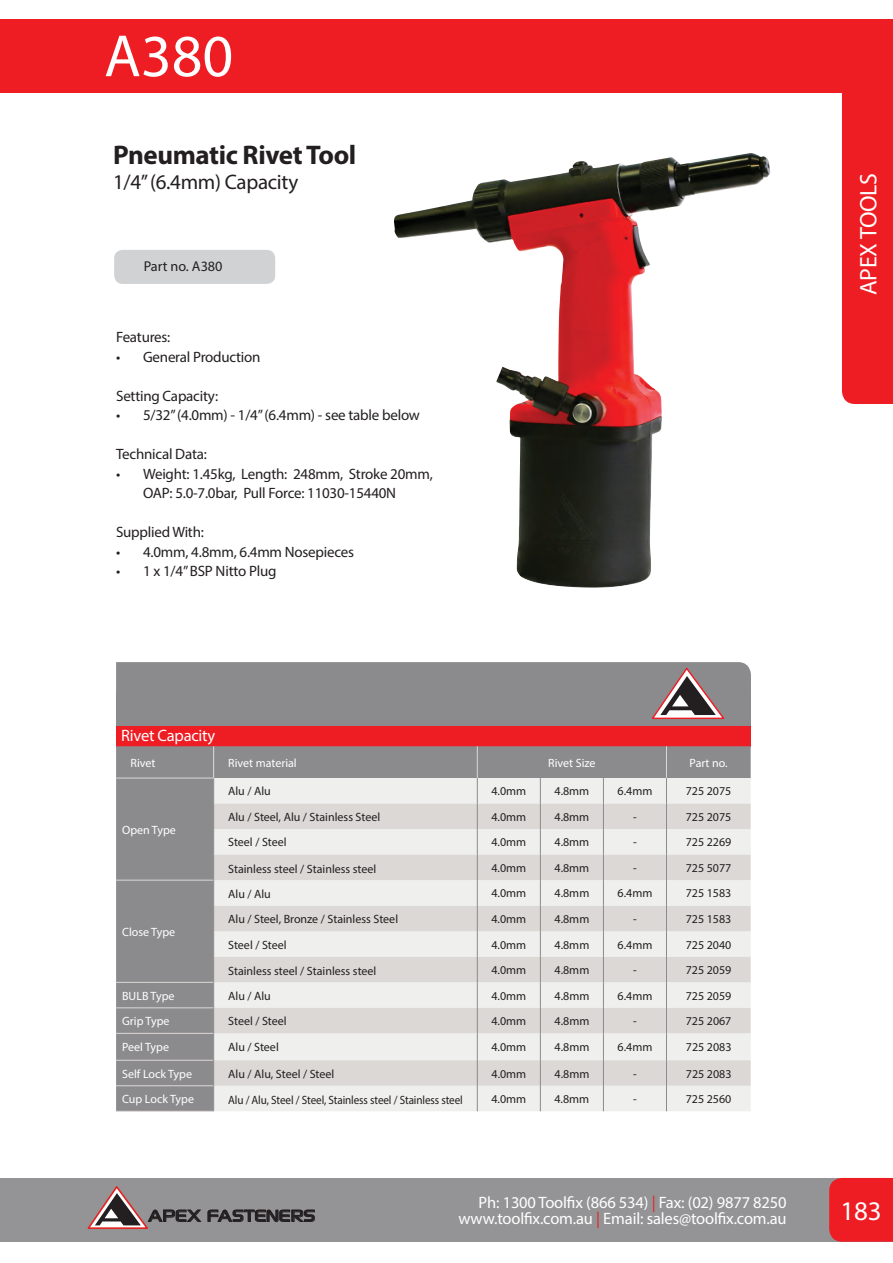
<style>
.page{position:relative;width:893px;height:1263px;background:#fff}
.page>*{position:absolute;margin:0;border:0;box-sizing:border-box;transform-origin:0 0}
.t1{font:60px "Myriad Pro";color:#fff}
.t2{font:700 27px "Myriad Pro";letter-spacing:-.015em;color:#231f20}
.t3{font:27px "Myriad Pro";color:#fff}
.t4{font:24px "Myriad Pro";letter-spacing:-.01em;color:#fff}
.t5{font:23.1px "Sony Sketch EF";letter-spacing:-.01em;color:#231f20}
.t6{font:21px "Myriad Pro";letter-spacing:-.015em;color:#231f20}
.t7{font:16.5px "Myriad Pro";letter-spacing:-.01em;color:#fff}
.t8{font:15px/19.5px "Myriad Pro";letter-spacing:-.015em;color:#231f20}
.t9{font:14.25px "Myriad Pro";color:#231f20}
.t10{font:12px "Myriad Pro";color:#231f20}
.t11{font:12px "Myriad Pro";color:#fff}
.t12{font:12px "Myriad Pro";color:#231f20;scale:.93 1}
.s1{color:#e32525}
</style>
<div class="page">
<img style="left:394px;top:153px;width:357px;height:435px">
<div style="left:0;top:1178px;width:893px;height:64px;background:#949496"></div>
<div style="left:829px;top:1178px;width:64px;height:64px;background:#ee1d23"></div>
<svg style="left:87px;top:1186px;width:228px;height:43px"></svg>
<div style="left:0;top:19px;width:893px;height:74px;background:#ee1d23"></div>
<div style="left:842px;top:93px;width:51px;height:311px;background:#ee1d23"></div>
<div style="left:114px;top:250px;width:161px;height:34px;background:#d1d2d4;border-radius:9px"></div>
<div style="left:116px;top:726px;width:635px;height:21px;background:#ee1d23"></div>
<div style="left:116px;top:662px;width:635px;height:64px;background:#8b8a8d"></div>
<hr style="left:116px;top:1111px;width:98px;height:1px;background:#dcd8d5">
<svg style="left:116px;top:746px;width:635px;height:365px;background:#d1cfce"></svg>
<h1 class="t1" style="left:104px;top:19px;width:131px">A380</h1>
<h2 class="t2" style="left:113px;top:137px;width:245px">Pneumatic Rivet Tool</h2>
<h3 class="t6" style="left:113px;top:169px;width:187px">1/4’’ (6.4mm) Capacity</h3>
<p class="t9" style="left:144px;top:258px;width:80px">Part no. A380</p>
<p class="t8" style="left:116px;top:327px;width:56px">Features:</p>
<p class="t8" style="left:116px;top:347px;width:146px">• General Production</p>
<p class="t8" style="left:116px;top:386px;width:104px">Setting Capacity:</p>
<p class="t8" style="left:116px;top:405px;width:305px">• 5/32” (4.0mm) - 1/4” (6.4mm) - see table below</p>
<p class="t8" style="left:116px;top:444px;width:92px">Technical Data:</p>
<p class="t8" style="left:143px;top:464px;width:291px;text-indent:-27px">• Weight: 1.45kg, Length: 248mm, Stroke 20mm,<br>OAP: 5.0-7.0bar, Pull Force: 11030-15440N</p>
<p class="t8" style="left:116px;top:522px;width:89px">Supplied With:</p>
<p class="t8" style="left:116px;top:542px;width:239px">• 4.0mm, 4.8mm, 6.4mm Nosepieces</p>
<p class="t8" style="left:116px;top:561px;width:162px">• 1 x 1/4” BSP Nitto Plug</p>
<h3 class="t4" style="left:854px;top:295px;width:124px;rotate:-90deg">APEX TOOLS</h3>
<h3 class="t7" style="left:121px;top:725px;width:96px">Rivet Capacity</h3>
<p class="t11" style="left:131px;top:755px;width:26px">Rivet</p>
<p class="t11" style="left:228px;top:755px;width:70px">Rivet material</p>
<p class="t11" style="left:548px;top:755px;width:49px">Rivet Size</p>
<p class="t11" style="left:690px;top:755px;width:40px">Part no.</p>
<p class="t11" style="left:122px;top:822px;width:55px">Open Type</p>
<p class="t11" style="left:122px;top:924px;width:55px">Close Type</p>
<p class="t10" style="left:228px;top:784px;width:44px">Alu / Alu</p>
<p class="t10" style="left:491px;top:784px;width:36px">4.0mm</p>
<p class="t10" style="left:554px;top:784px;width:36px">4.8mm</p>
<p class="t10" style="left:618px;top:784px;width:36px">6.4mm</p>
<p class="t10" style="left:686px;top:784px;width:47px">725 2075</p>
<p class="t10" style="left:228px;top:809px;width:154px">Alu / Steel, Alu / Stainless Steel</p>
<p class="t10" style="left:491px;top:809px;width:36px">4.0mm</p>
<p class="t10" style="left:554px;top:809px;width:36px">4.8mm</p>
<p class="t10" style="left:633px;top:809px;width:5px">-</p>
<p class="t10" style="left:686px;top:809px;width:47px">725 2075</p>
<p class="t10" style="left:228px;top:835px;width:60px">Steel / Steel</p>
<p class="t10" style="left:491px;top:835px;width:36px">4.0mm</p>
<p class="t10" style="left:554px;top:835px;width:36px">4.8mm</p>
<p class="t10" style="left:633px;top:835px;width:5px">-</p>
<p class="t10" style="left:686px;top:835px;width:47px">725 2269</p>
<p class="t10" style="left:228px;top:861px;width:150px">Stainless steel / Stainless steel</p>
<p class="t10" style="left:491px;top:860px;width:36px">4.0mm</p>
<p class="t10" style="left:554px;top:860px;width:36px">4.8mm</p>
<p class="t10" style="left:633px;top:860px;width:5px">-</p>
<p class="t10" style="left:686px;top:860px;width:47px">725 5077</p>
<p class="t10" style="left:228px;top:887px;width:44px">Alu / Alu</p>
<p class="t10" style="left:491px;top:886px;width:36px">4.0mm</p>
<p class="t10" style="left:554px;top:886px;width:36px">4.8mm</p>
<p class="t10" style="left:618px;top:886px;width:36px">6.4mm</p>
<p class="t10" style="left:686px;top:886px;width:47px">725 1583</p>
<p class="t10" style="left:228px;top:912px;width:171px">Alu / Steel, Bronze / Stainless Steel</p>
<p class="t10" style="left:491px;top:912px;width:36px">4.0mm</p>
<p class="t10" style="left:554px;top:912px;width:36px">4.8mm</p>
<p class="t10" style="left:633px;top:912px;width:5px">-</p>
<p class="t10" style="left:686px;top:912px;width:47px">725 1583</p>
<p class="t10" style="left:228px;top:937px;width:60px">Steel / Steel</p>
<p class="t10" style="left:491px;top:937px;width:36px">4.0mm</p>
<p class="t10" style="left:554px;top:937px;width:36px">4.8mm</p>
<p class="t10" style="left:618px;top:937px;width:36px">6.4mm</p>
<p class="t10" style="left:686px;top:937px;width:47px">725 2040</p>
<p class="t10" style="left:228px;top:963px;width:150px">Stainless steel / Stainless steel</p>
<p class="t10" style="left:491px;top:963px;width:36px">4.0mm</p>
<p class="t10" style="left:554px;top:963px;width:36px">4.8mm</p>
<p class="t10" style="left:633px;top:963px;width:5px">-</p>
<p class="t10" style="left:686px;top:963px;width:47px">725 2059</p>
<p class="t11" style="left:122px;top:988px;width:54px">BULB Type</p>
<p class="t10" style="left:228px;top:989px;width:44px">Alu / Alu</p>
<p class="t10" style="left:491px;top:988px;width:36px">4.0mm</p>
<p class="t10" style="left:554px;top:988px;width:36px">4.8mm</p>
<p class="t10" style="left:618px;top:988px;width:36px">6.4mm</p>
<p class="t10" style="left:686px;top:988px;width:47px">725 2059</p>
<p class="t11" style="left:122px;top:1014px;width:49px">Grip Type</p>
<p class="t10" style="left:228px;top:1014px;width:60px">Steel / Steel</p>
<p class="t10" style="left:491px;top:1014px;width:36px">4.0mm</p>
<p class="t10" style="left:555px;top:1014px;width:36px">4.8mm</p>
<p class="t10" style="left:633px;top:1014px;width:5px">-</p>
<p class="t10" style="left:686px;top:1014px;width:47px">725 2067</p>
<p class="t11" style="left:122px;top:1040px;width:48px">Peel Type</p>
<p class="t10" style="left:228px;top:1040px;width:52px">Alu / Steel</p>
<p class="t10" style="left:491px;top:1040px;width:36px">4.0mm</p>
<p class="t10" style="left:555px;top:1040px;width:36px">4.8mm</p>
<p class="t10" style="left:618px;top:1040px;width:36px">6.4mm</p>
<p class="t10" style="left:686px;top:1040px;width:47px">725 2083</p>
<p class="t11" style="left:122px;top:1066px;width:71px">Self Lock Type</p>
<p class="t10" style="left:228px;top:1066px;width:108px">Alu / Alu, Steel / Steel</p>
<p class="t10" style="left:491px;top:1066px;width:36px">4.0mm</p>
<p class="t10" style="left:555px;top:1066px;width:36px">4.8mm</p>
<p class="t10" style="left:633px;top:1066px;width:5px">-</p>
<p class="t10" style="left:686px;top:1066px;width:47px">725 2083</p>
<p class="t11" style="left:122px;top:1091px;width:73px">Cup Lock Type</p>
<p class="t12" style="left:228px;top:1092px;width:254px">Alu / Alu, Steel / Steel, Stainless steel / Stainless steel</p>
<p class="t10" style="left:491px;top:1091px;width:36px">4.0mm</p>
<p class="t10" style="left:554px;top:1091px;width:36px">4.8mm</p>
<p class="t10" style="left:633px;top:1091px;width:5px">-</p>
<p class="t10" style="left:686px;top:1091px;width:47px">725 2560</p>
<h3 class="t7" style="left:479px;top:1192px;width:310px">Ph: 1300 Toolfix (866 534) <span class="s1">|</span> Fax: (02) 9877 8250</h3>
<h3 class="t5" style="left:148px;top:1203px;width:169px">APEX FASTENERS</h3>
<h3 class="t7" style="left:458px;top:1208px;width:330px">www.toolfix.com.au <span class="s1">|</span> Email: sales@toolfix.com.au</h3>
<h2 class="t3" style="left:841px;top:1194px;width:43px">183</h2>
</div>
